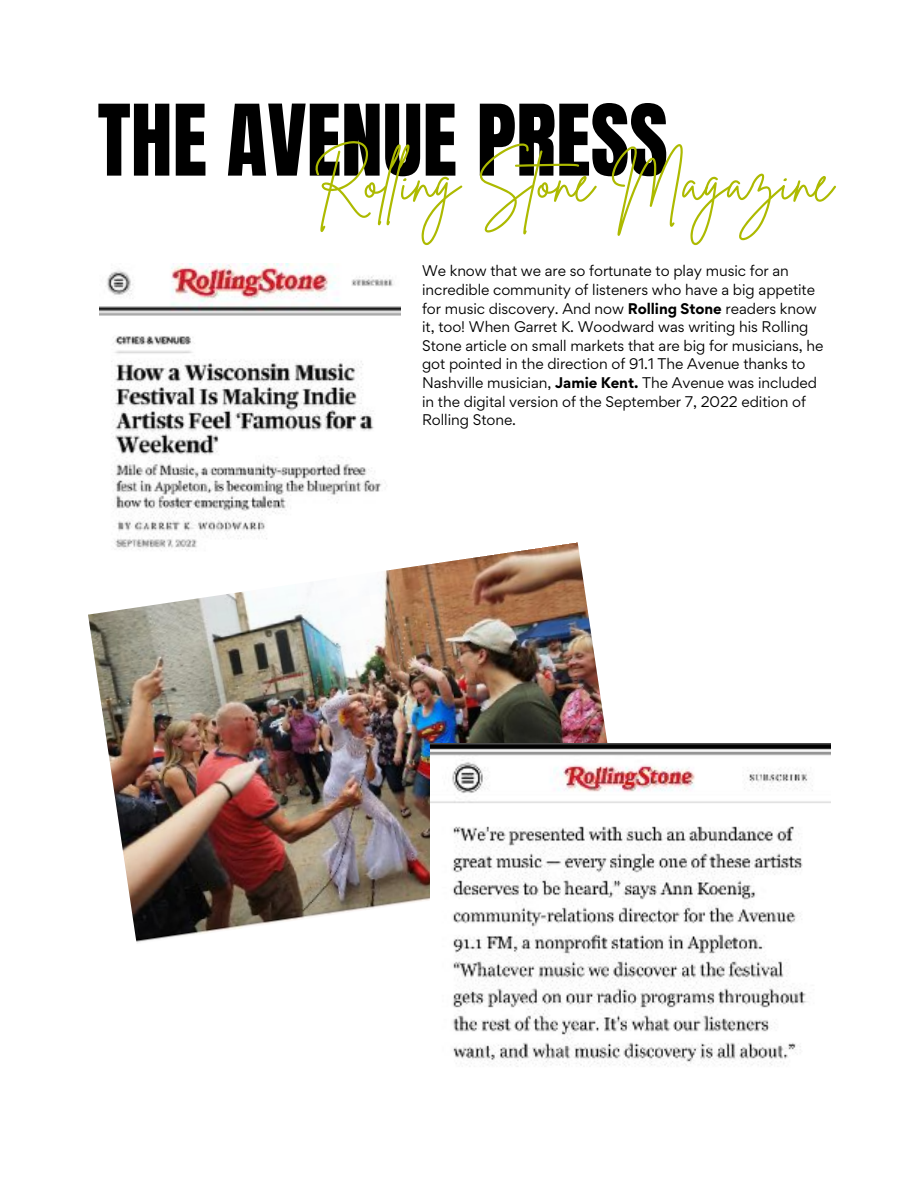
<style>
.page{position:relative;width:918px;height:1188px;background:#fff}
.page>*{position:absolute;margin:0;border:0;box-sizing:border-box;transform-origin:0 0}
.t1{font:83.7px "Anton";color:#000}
.t2{font:57.15px "Brittany Signature";color:#adba00}
.t3{font:13.8px/18.6px "Gordita";letter-spacing:-.005em;color:#000}
.s1{font-weight:700}
</style>
<div class="page">
<img style="left:99px;top:263px;width:302px;height:279px">
<img style="left:88px;top:542px;width:520px;height:401px">
<img style="left:431px;top:743px;width:399px;height:324px">
<h1 class="t1" style="left:98px;top:80px;width:572px">THE AVE<sub>R</sub>NUE PRESS</h1>
<h2 class="t2" style="left:365px;top:144px;width:469px">ol ing Stone Magazine</h2>
<p class="t3" style="left:422px;top:262px;width:403px">We know that we are so fortunate to play music for an incredible community of listeners who have a big appetite for music discovery. And now <span class="s1">Rolling Stone</span> readers know it, too! When Garret K. Woodward was writing his Rolling Stone article on small markets that are big for musicians, he got pointed in the direction of 91.1 The Avenue thanks to Nashville musician, <span class="s1">Jamie Kent.</span> The Avenue was included in the digital version of the September 7, 2022 edition of Rolling Stone.</p>
</div>
